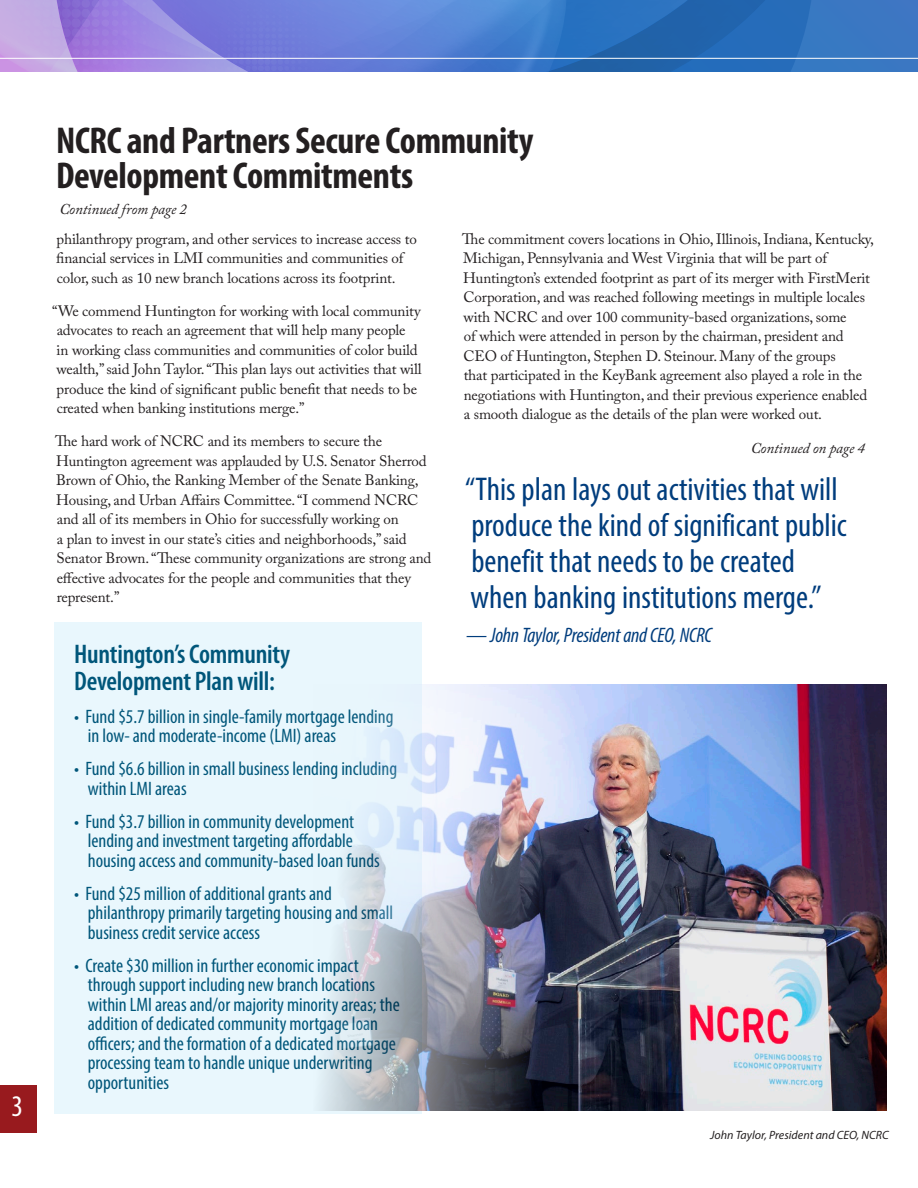
<style>
.page{position:relative;width:918px;height:1188px;background:#fff}
.page>*{position:absolute;margin:0;border:0;box-sizing:border-box;transform-origin:0 0}
.headline_03{font:700 condensed 37.5px/34.5px "Myriad Pro";letter-spacing:-.01em;color:#231f20}
.pull_quote{font:condensed 33px/36px "Myriad Pro";color:#013d7d}
.t1{font:condensed 30px "Myriad Pro";color:#fff}
.Header_Call_out{font:600 condensed 27px/27px "Myriad Pro";letter-spacing:-.01em;color:#00567a}
.pull_sig2{font:italic condensed 21px "Myriad Pro";letter-spacing:-.01em;color:#013d7d}
.Bullet_Call_out{font:condensed 19.5px/19.5px "Myriad Pro";color:#00567a}
.BODY_COPY{font:15px/19.5px "Adobe Caslon Pro";letter-spacing:-.01em;color:#231f20}
.BODY_COPY-2{font:italic 15px "Adobe Caslon Pro";letter-spacing:-.01em;color:#231f20}
.t2{font:italic 12px "Myriad Pro";color:#231f20}
</style>
<div class="page">
<div style="left:0;top:1085px;width:37px;height:48px;background:#981a1e"></div>
<svg style="left:0;top:0;width:917px;height:72px;background:#5b7ccd"></svg>
<div style="left:54px;top:622px;width:368px;height:492px;background:#e9f7fd"></div>
<img style="left:320px;top:684px;width:566px;height:426px">
<hr style="left:0;top:58px;width:918px;height:1px;background:#fff">
<h3 class="t1" style="left:11px;top:1088px;width:13px">3</h3>
<p class="headline_03" style="left:56px;top:123px;width:479px">NCRC and Partners Secure Community<br>Development Commitments</p>
<p class="BODY_COPY-2" style="left:59px;top:200px;width:129px">Continued from page 2</p>
<p class="BODY_COPY" style="left:56px;top:229px;width:362px">philanthropy program, and other services to increase access to financial services in LMI communities and communities of color, such as 10 new branch locations across its footprint.</p>
<p class="BODY_COPY" style="left:52px;top:301px;width:371px">“We commend Huntington for working with local community advocates to reach an agreement that will help many people<br>in working class communities and communities of color build wealth,” said John Taylor. “This plan lays out activities that will produce the kind of significant public benefit that needs to be created when banking institutions merge.”</p>
<p class="BODY_COPY" style="left:55px;top:431px;width:378px">The hard work of NCRC and its members to secure the Huntington agreement was applauded by U.S. Senator Sherrod Brown of Ohio, the Ranking Member of the Senate Banking, Housing, and Urban Affairs Committee. “I commend NCRC and all of its members in Ohio for successfully working on<br>a plan to invest in our state’s cities and neighborhoods,” said Senator Brown. “These community organizations are strong and effective advocates for the people and communities that they represent.”</p>
<p class="Header_Call_out" style="left:74px;top:640px;width:217px">Huntington’s Community<br>Development Plan will:</p>
<p class="Bullet_Call_out" style="left:88px;top:706px;width:307px;text-indent:-14px">• Fund $5.7 billion in single-family mortgage lending in low- and moderate-income (LMI) areas</p>
<p class="Bullet_Call_out" style="left:88px;top:759px;width:311px;text-indent:-14px">• Fund $6.6 billion in small business lending including within LMI areas</p>
<p class="Bullet_Call_out" style="left:88px;top:811px;width:294px;text-indent:-14px">• Fund $3.7 billion in community development lending and investment targeting affordable housing access and community-based loan funds</p>
<p class="Bullet_Call_out" style="left:88px;top:883px;width:307px;text-indent:-14px">• Fund $25 million of additional grants and philanthropy primarily targeting housing and small business credit service access</p>
<p class="Bullet_Call_out" style="left:88px;top:955px;width:313px;text-indent:-14px">• Create $30 million in further economic impact through support including new branch locations within LMI areas and/or majority minority areas; the addition of dedicated community mortgage loan officers; and the formation of a dedicated mortgage processing team to handle unique underwriting opportunities</p>
<p class="BODY_COPY" style="left:462px;top:229px;width:413px">The commitment covers locations in Ohio, Illinois, Indiana, Kentucky, Michigan, Pennsylvania and West Virginia that will be part of Huntington’s extended footprint as part of its merger with FirstMerit Corporation, and was reached following meetings in multiple locales with NCRC and over 100 community-based organizations, some<br>of which were attended in person by the chairman, president and CEO of Huntington, Stephen D. Steinour. Many of the groups<br>that participated in the KeyBank agreement also played a role in the negotiations with Huntington, and their previous experience enabled a smooth dialogue as the details of the plan were worked out.</p>
<p class="BODY_COPY-2" style="left:751px;top:439px;width:116px">Continued on page 4</p>
<p class="pull_quote" style="left:465px;top:471px;width:383px">“This plan lays out activities that will produce the kind of significant public benefit that needs to be created when banking institutions merge.”</p>
<p class="pull_sig2" style="left:466px;top:622px;width:247px">— John Taylor, President and CEO, NCRC</p>
<p class="t2" style="left:710px;top:1127px;width:180px">John Taylor, President and CEO, NCRC</p>
</div>
